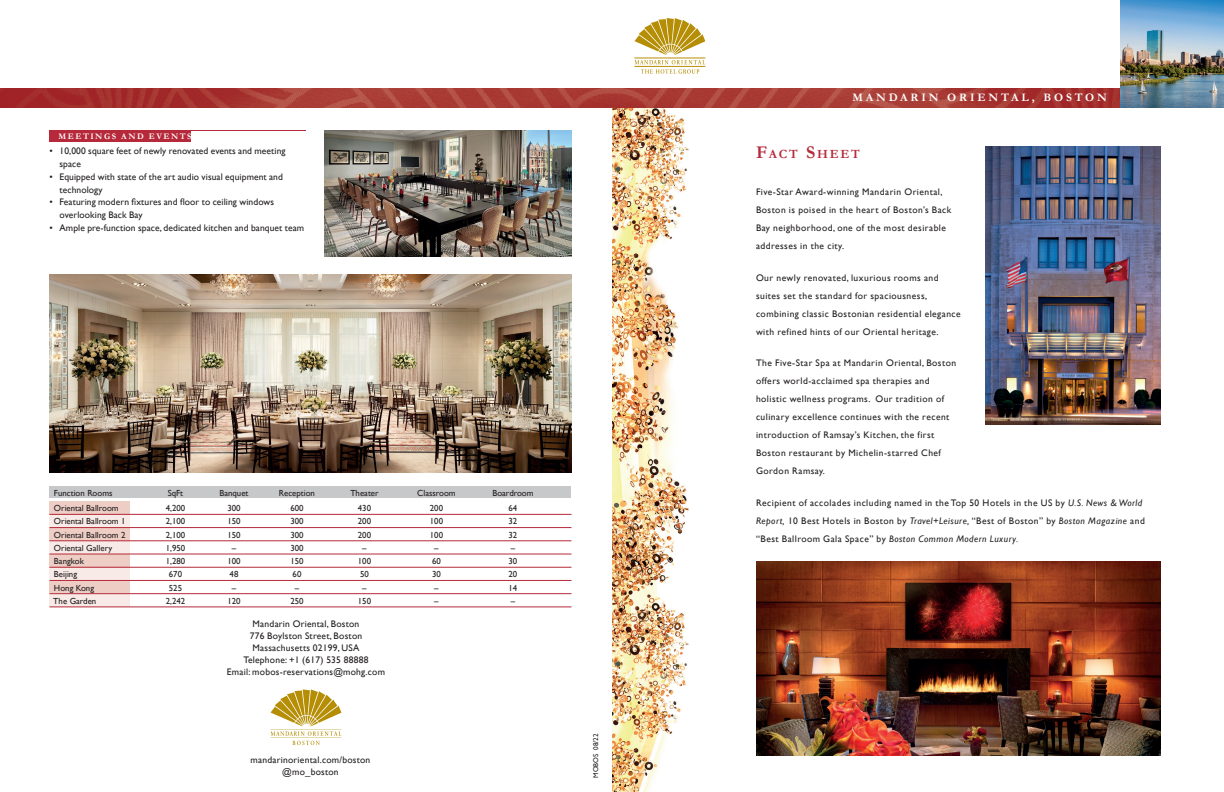
<style>
.page{position:relative;width:1224px;height:792px;background:#fff}
.page>*{position:absolute;margin:0;border:0;box-sizing:border-box;transform-origin:0 0}
.NEW_cover_hd{font:700 12.6px "Garamond";letter-spacing:.145em;color:#b6293a}
.NEW_HOTEL{font:700 11.5px "Garamond";letter-spacing:.25em;color:#fff}
.NEW_intro{font:9.5px/18px "Gill Sans";letter-spacing:.05em;color:#231f20}
.bullet_13{font:9.5px/12.7px "Gill Sans";letter-spacing:.01em;color:#231f20}
.NEW_Address{font:9.5px "Gill Sans";letter-spacing:.025em;color:#231f20}
.chart_x6_tab{font:8.8px "Gill Sans";color:#231f20}
.chart_hd_x6_tab{font:8.8px "Gill Sans";color:#231f20}
.NEW_Head{font:700 8.5px "Garamond";letter-spacing:.18em;color:#fff}
._05_add{font:7px "Gill Sans";color:#231f20}
.s1{font-size:18px}
.s2{font-style:italic}
</style>
<div class="page">
<img style="left:612px;top:88px;width:508px;height:20px">
<img style="left:612px;top:108px;width:77px;height:684px">
<img style="left:1120px;top:0;width:104px;height:108px">
<svg style="left:0;top:88px;width:612px;height:20px;fill:#a73832"></svg>
<hr style="left:50px;top:130px;width:256px;height:1px;background:#b6293a">
<div style="left:50px;top:130px;width:141px;height:12px;background:#b6293a"></div>
<div style="left:50px;top:581px;width:80px;height:13px;background:#edcdc4"></div>
<div style="left:50px;top:567px;width:80px;height:14px;background:#f8eae6"></div>
<div style="left:50px;top:554px;width:80px;height:13px;background:#edcdc4"></div>
<div style="left:50px;top:541px;width:80px;height:13px;background:#f8eae6"></div>
<div style="left:50px;top:528px;width:80px;height:13px;background:#edcdc4"></div>
<div style="left:50px;top:514px;width:80px;height:14px;background:#f8eae6"></div>
<div style="left:50px;top:501px;width:80px;height:13px;background:#edcdc4"></div>
<div style="left:50px;top:486px;width:522px;height:12px;background:#c7c8ca"></div>
<img style="left:324px;top:130px;width:248px;height:126px">
<img style="left:50px;top:274px;width:522px;height:198px">
<img style="left:756px;top:562px;width:405px;height:194px">
<img style="left:986px;top:146px;width:175px;height:279px">
<div style="left:50px;top:594px;width:80px;height:13px;background:#f8eae6"></div>
<hr style="left:634px;top:66px;width:71px;height:1px;background:#b58e05">
<hr style="left:634px;top:58px;width:71px;height:1px;background:#b58e05">
<svg style="left:635px;top:18px;width:70px;height:56px"></svg>
<svg style="left:271px;top:689px;width:70px;height:56px"></svg>
<hr style="left:50px;top:514px;width:522px;height:1px;background:#b6293a">
<hr style="left:50px;top:527px;width:522px;height:1px;background:#b6293a">
<hr style="left:50px;top:541px;width:522px;height:1px;background:#b6293a">
<hr style="left:50px;top:554px;width:522px;height:1px;background:#b6293a">
<hr style="left:50px;top:567px;width:522px;height:1px;background:#b6293a">
<hr style="left:50px;top:580px;width:522px;height:1px;background:#b6293a">
<hr style="left:50px;top:593px;width:522px;height:1px;background:#b6293a">
<hr style="left:50px;top:607px;width:522px;height:1px;background:#b6293a">
<p class="NEW_Head" style="left:59px;top:130px;width:134px">MEETINGS AND EVENTS</p>
<p class="bullet_13" style="left:60px;top:145px;width:228px;text-indent:-10px">• 10,000 square feet of newly renovated events and meeting space</p>
<p class="bullet_13" style="left:60px;top:170px;width:225px;text-indent:-10px">• Equipped with state of the art audio visual equipment and technology</p>
<p class="bullet_13" style="left:60px;top:196px;width:216px;text-indent:-10px">• Featuring modern fixtures and floor to ceiling windows overlooking Back Bay</p>
<p class="bullet_13" style="left:50px;top:221px;width:256px">• Ample pre-function space, dedicated kitchen and banquet team</p>
<p class="chart_hd_x6_tab" style="left:54px;top:488px;width:60px">Function Rooms</p>
<p class="chart_hd_x6_tab" style="left:168px;top:488px;width:17px">SqFt</p>
<p class="chart_hd_x6_tab" style="left:219px;top:488px;width:31px">Banquet</p>
<p class="chart_hd_x6_tab" style="left:279px;top:488px;width:38px">Reception</p>
<p class="chart_hd_x6_tab" style="left:350px;top:488px;width:30px">Theater</p>
<p class="chart_hd_x6_tab" style="left:417px;top:488px;width:40px">Classroom</p>
<p class="chart_hd_x6_tab" style="left:492px;top:488px;width:43px">Boardroom</p>
<p class="chart_x6_tab" style="left:54px;top:503px;width:66px">Oriental Ballroom</p>
<p class="chart_x6_tab" style="left:166px;top:503px;width:21px">4,200</p>
<p class="chart_x6_tab" style="left:227px;top:503px;width:15px">300</p>
<p class="chart_x6_tab" style="left:290px;top:503px;width:15px">600</p>
<p class="chart_x6_tab" style="left:358px;top:503px;width:15px">430</p>
<p class="chart_x6_tab" style="left:430px;top:503px;width:15px">200</p>
<p class="chart_x6_tab" style="left:509px;top:503px;width:10px">64</p>
<p class="chart_x6_tab" style="left:54px;top:516px;width:73px">Oriental Ballroom 1</p>
<p class="chart_x6_tab" style="left:166px;top:516px;width:21px">2,100</p>
<p class="chart_x6_tab" style="left:227px;top:516px;width:15px">150</p>
<p class="chart_x6_tab" style="left:290px;top:516px;width:15px">300</p>
<p class="chart_x6_tab" style="left:358px;top:516px;width:15px">200</p>
<p class="chart_x6_tab" style="left:430px;top:516px;width:15px">100</p>
<p class="chart_x6_tab" style="left:509px;top:516px;width:10px">32</p>
<p class="chart_x6_tab" style="left:54px;top:530px;width:73px">Oriental Ballroom 2</p>
<p class="chart_x6_tab" style="left:166px;top:530px;width:21px">2,100</p>
<p class="chart_x6_tab" style="left:227px;top:530px;width:15px">150</p>
<p class="chart_x6_tab" style="left:290px;top:530px;width:15px">300</p>
<p class="chart_x6_tab" style="left:358px;top:530px;width:15px">200</p>
<p class="chart_x6_tab" style="left:430px;top:530px;width:15px">100</p>
<p class="chart_x6_tab" style="left:509px;top:530px;width:10px">32</p>
<p class="chart_x6_tab" style="left:54px;top:543px;width:60px">Oriental Gallery</p>
<p class="chart_x6_tab" style="left:166px;top:543px;width:21px">1,950</p>
<p class="chart_x6_tab" style="left:232px;top:543px;width:6px">–</p>
<p class="chart_x6_tab" style="left:290px;top:543px;width:15px">300</p>
<p class="chart_x6_tab" style="left:362px;top:543px;width:6px">–</p>
<p class="chart_x6_tab" style="left:434px;top:543px;width:6px">–</p>
<p class="chart_x6_tab" style="left:511px;top:543px;width:6px">–</p>
<p class="chart_x6_tab" style="left:54px;top:556px;width:31px">Bangkok</p>
<p class="chart_x6_tab" style="left:166px;top:556px;width:21px">1,280</p>
<p class="chart_x6_tab" style="left:227px;top:556px;width:15px">100</p>
<p class="chart_x6_tab" style="left:290px;top:556px;width:15px">150</p>
<p class="chart_x6_tab" style="left:358px;top:556px;width:15px">100</p>
<p class="chart_x6_tab" style="left:432px;top:556px;width:10px">60</p>
<p class="chart_x6_tab" style="left:509px;top:556px;width:10px">30</p>
<p class="chart_x6_tab" style="left:54px;top:569px;width:25px">Beijing</p>
<p class="chart_x6_tab" style="left:169px;top:569px;width:15px">670</p>
<p class="chart_x6_tab" style="left:230px;top:569px;width:10px">48</p>
<p class="chart_x6_tab" style="left:293px;top:569px;width:10px">60</p>
<p class="chart_x6_tab" style="left:360px;top:569px;width:10px">50</p>
<p class="chart_x6_tab" style="left:432px;top:569px;width:10px">30</p>
<p class="chart_x6_tab" style="left:509px;top:569px;width:10px">20</p>
<p class="chart_x6_tab" style="left:54px;top:582px;width:42px">Hong Kong</p>
<p class="chart_x6_tab" style="left:169px;top:582px;width:15px">525</p>
<p class="chart_x6_tab" style="left:232px;top:582px;width:6px">–</p>
<p class="chart_x6_tab" style="left:295px;top:582px;width:6px">–</p>
<p class="chart_x6_tab" style="left:362px;top:582px;width:6px">–</p>
<p class="chart_x6_tab" style="left:434px;top:582px;width:6px">–</p>
<p class="chart_x6_tab" style="left:509px;top:582px;width:10px">14</p>
<p class="chart_x6_tab" style="left:53px;top:596px;width:45px">The Garden</p>
<p class="chart_x6_tab" style="left:166px;top:596px;width:21px">2,242</p>
<p class="chart_x6_tab" style="left:227px;top:596px;width:15px">120</p>
<p class="chart_x6_tab" style="left:290px;top:596px;width:15px">250</p>
<p class="chart_x6_tab" style="left:358px;top:596px;width:15px">150</p>
<p class="chart_x6_tab" style="left:434px;top:596px;width:6px">–</p>
<p class="chart_x6_tab" style="left:511px;top:596px;width:6px">–</p>
<p class="NEW_Address" style="left:253px;top:618px;width:108px">Mandarin Oriental, Boston</p>
<p class="NEW_Address" style="left:250px;top:630px;width:114px">776 Boylston Street, Boston</p>
<p class="NEW_Address" style="left:253px;top:642px;width:108px">Massachusetts 02199, USA</p>
<p class="NEW_Address" style="left:244px;top:654px;width:126px">Telephone: +1 (617) 535 88888</p>
<p class="NEW_Address" style="left:227px;top:666px;width:160px">Email: mobos-reservations@mohg.com</p>
<p class="NEW_Address" style="left:251px;top:754px;width:121px">mandarinoriental.com/boston</p>
<p class="NEW_Address" style="left:282px;top:766px;width:58px">@mo_boston</p>
<p class="_05_add" style="left:592px;top:778px;width:45px;rotate:-90deg">MOBOS 08/22</p>
<p class="NEW_HOTEL" style="left:852px;top:90px;width:256px">MANDARIN ORIENTAL, BOSTON</p>
<p class="NEW_cover_hd" style="left:756px;top:145px;width:105px"><span class="s1">F</span>ACT <span class="s1">S</span>HEET</p>
<p class="NEW_intro" style="left:756px;top:183px;width:197px">Five-Star Award-winning Mandarin Oriental, Boston is poised in the heart of Boston’s Back Bay neighborhood, one of the most desirable addresses in the city.</p>
<p class="NEW_intro" style="left:756px;top:269px;width:206px">Our newly renovated, luxurious rooms and suites set the standard for spaciousness, combining classic Bostonian residential elegance with refined hints of our Oriental heritage.</p>
<p class="NEW_intro" style="left:756px;top:354px;width:202px">The Five-Star Spa at Mandarin Oriental, Boston offers world-acclaimed spa therapies and holistic wellness programs. Our tradition of culinary excellence continues with the recent introduction of Ramsay’s Kitchen, the first Boston restaurant by Michelin-starred Chef Gordon Ramsay.</p>
<p class="NEW_intro" style="left:756px;top:494px;width:390px">Recipient of accolades including named in the Top 50 Hotels in the US by <span class="s2">U.S. News &amp; World<br>Report,</span> 10 Best Hotels in Boston by <span class="s2">Travel+Leisure,</span> “Best of Boston” by <span class="s2">Boston Magazine</span> and “Best Ballroom Gala Space” by <span class="s2">Boston Common Modern Luxury.</span></p>
</div>
